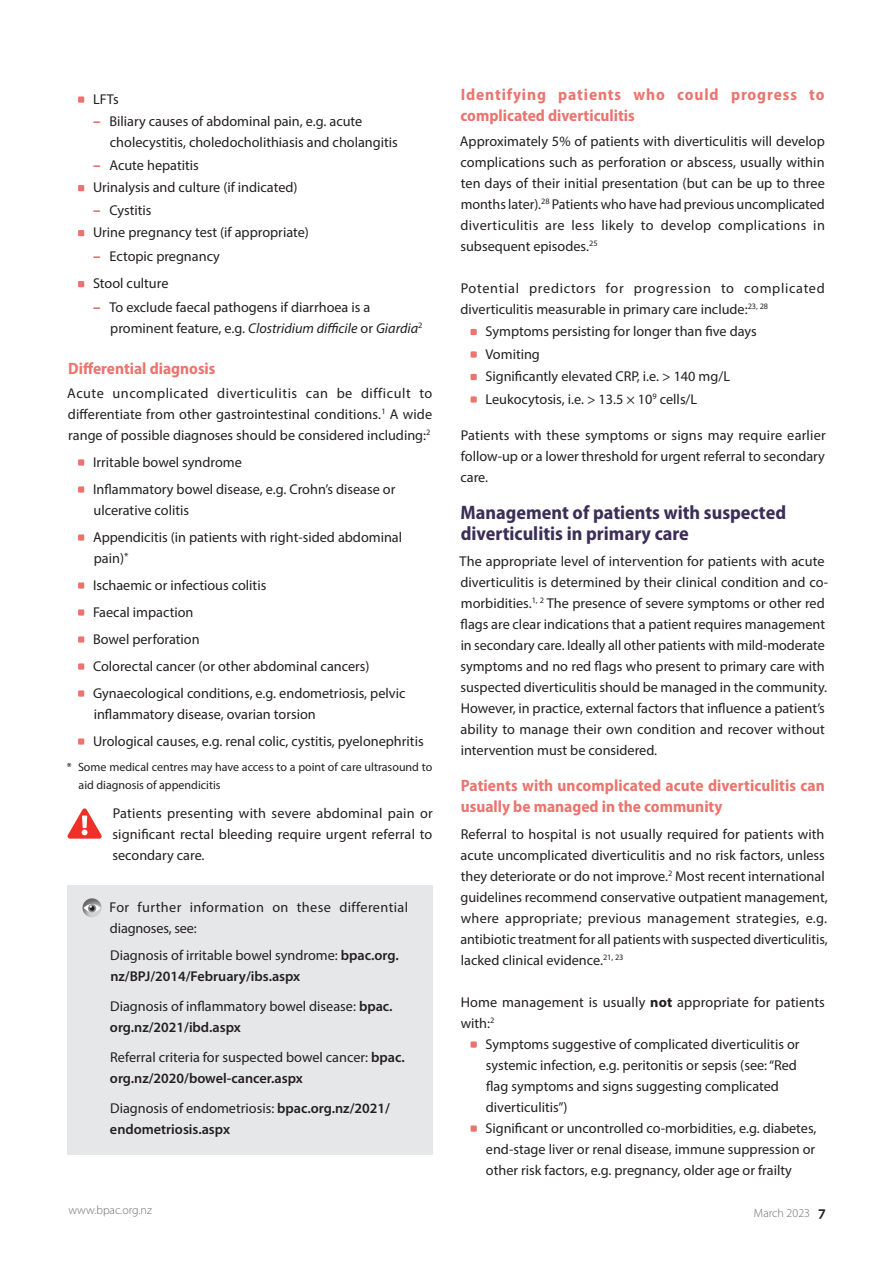
<style>
.page{position:relative;width:893px;height:1263px;background:#fff}
.page>*{position:absolute;margin:0;border:0;box-sizing:border-box;transform-origin:0 0}
.A_head{font:700 semi-condensed 19.5px/21px "Myriad Pro";color:#3b2e57}
.B_head{font:700 semi-condensed 16.5px/21px "Myriad Pro";letter-spacing:.005em;color:#eb746e}
.B_head-2{font:700 semi-condensed 16.5px/21px "Myriad Pro";letter-spacing:.045em;color:#eb746e}
.Body{font:14.25px/21px "Myriad Pro";color:#231f20;text-align:justify}
.Bullet_List{font:14.25px/21px "Myriad Pro";color:#231f20}
.Body-2{font:600 14.25px/21px "Myriad Pro";color:#231f20}
.Body_Line_Space{font:14.25px/21px "Myriad Pro";letter-spacing:.03em;color:#231f20}
.Body-3{font:14.25px/21px "Myriad Pro";letter-spacing:.03em;color:#231f20}
.Body_Line_Space-2{font:14.25px/21px "Myriad Pro";letter-spacing:.01em;color:#231f20}
.Footnote{font:12px/18px "Myriad Pro";color:#231f20}
.t1{font:300 12px "Myriad Pro";color:#6c6d70}
.s1{font-weight:900;font-size:15px;color:#eb746e}
.s2{font-style:italic}
.s3{font-weight:400}
.s4{font-weight:600}
.s5{font-weight:700}
.s6{font-weight:600;font-size:15.75px;color:#231f20}
</style>
<div class="page">
<div style="left:68px;top:885px;width:365px;height:68px;background:#e6e7e9"></div>
<div style="left:68px;top:933px;width:365px;height:68px;background:#e6e7e9"></div>
<div style="left:68px;top:984px;width:365px;height:68px;background:#e6e7e9"></div>
<div style="left:68px;top:1035px;width:365px;height:68px;background:#e6e7e9"></div>
<div style="left:68px;top:1086px;width:365px;height:68px;background:#e6e7e9"></div>
<svg style="left:78px;top:96px;width:6px;height:7px"></svg>
<svg style="left:78px;top:185px;width:6px;height:6px"></svg>
<svg style="left:78px;top:230px;width:6px;height:6px"></svg>
<svg style="left:78px;top:281px;width:6px;height:6px"></svg>
<svg style="left:78px;top:459px;width:6px;height:7px"></svg>
<svg style="left:78px;top:486px;width:6px;height:7px"></svg>
<svg style="left:78px;top:534px;width:6px;height:7px"></svg>
<svg style="left:78px;top:582px;width:6px;height:7px"></svg>
<svg style="left:78px;top:609px;width:6px;height:7px"></svg>
<svg style="left:78px;top:636px;width:6px;height:7px"></svg>
<svg style="left:78px;top:663px;width:6px;height:7px"></svg>
<svg style="left:78px;top:690px;width:6px;height:7px"></svg>
<svg style="left:78px;top:738px;width:6px;height:7px"></svg>
<svg style="left:67px;top:808px;width:35px;height:31px"></svg>
<div style="left:80px;top:896px;width:23px;height:23px;background:#231f20;opacity:.6"></div>
<svg style="left:84px;top:904px;width:17px;height:8px"></svg>
<svg style="left:88px;top:904px;width:8px;height:8px"></svg>
<svg style="left:90px;top:906px;width:5px;height:5px"></svg>
<svg style="left:470px;top:329px;width:7px;height:6px"></svg>
<svg style="left:470px;top:351px;width:7px;height:7px"></svg>
<svg style="left:470px;top:374px;width:7px;height:6px"></svg>
<svg style="left:470px;top:396px;width:7px;height:7px"></svg>
<svg style="left:470px;top:1041px;width:7px;height:7px"></svg>
<svg style="left:470px;top:1125px;width:7px;height:7px"></svg>
<p class="Bullet_List" style="left:93px;top:88px;width:27px">LFTs</p>
<p class="Bullet_List" style="left:110px;top:111px;width:289px;text-indent:-17px"><span class="s1">–</span> Biliary causes of abdominal pain, e.g. acute cholecystitis, choledocholithiasis and cholangitis</p>
<p class="Bullet_List" style="left:93px;top:154px;width:107px"><span class="s1">–</span> Acute hepatitis</p>
<p class="Bullet_List" style="left:93px;top:177px;width:206px">Urinalysis and culture (if indicated)</p>
<p class="Bullet_List" style="left:93px;top:199px;width:60px"><span class="s1">–</span> Cystitis</p>
<p class="Bullet_List" style="left:93px;top:222px;width:217px">Urine pregnancy test (if appropriate)</p>
<p class="Bullet_List" style="left:93px;top:246px;width:128px"><span class="s1">–</span> Ectopic pregnancy</p>
<p class="Bullet_List" style="left:93px;top:273px;width:77px">Stool culture</p>
<p class="Bullet_List" style="left:110px;top:297px;width:314px;text-indent:-17px"><span class="s1">–</span> To exclude faecal pathogens if diarrhoea is a prominent feature, e.g. <span class="s2">Clostridium difficile</span> or <span class="s2">Giardia</span><sup>2</sup></p>
<p class="B_head" style="left:68px;top:358px;width:149px">Differential diagnosis</p>
<p class="Body" style="left:67px;top:382px;width:367px">Acute uncomplicated diverticulitis can be difficult to differentiate from other gastrointestinal conditions.<sup>1</sup> A wide range of possible diagnoses should be considered including:<sup>2</sup></p>
<p class="Bullet_List" style="left:93px;top:451px;width:150px">Irritable bowel syndrome</p>
<p class="Bullet_List" style="left:93px;top:478px;width:304px">Inflammatory bowel disease, e.g. Crohn’s disease or ulcerative colitis</p>
<p class="Bullet_List" style="left:93px;top:526px;width:311px">Appendicitis (in patients with right-sided abdominal pain)<sup>*</sup></p>
<p class="Bullet_List" style="left:93px;top:574px;width:175px">Ischaemic or infectious colitis</p>
<p class="Bullet_List" style="left:93px;top:601px;width:102px">Faecal impaction</p>
<p class="Bullet_List" style="left:93px;top:628px;width:108px">Bowel perforation</p>
<p class="Bullet_List" style="left:93px;top:655px;width:278px">Colorectal cancer (or other abdominal cancers)</p>
<p class="Bullet_List" style="left:93px;top:682px;width:314px">Gynaecological conditions, e.g. endometriosis, pelvic inflammatory disease, ovarian torsion</p>
<p class="Bullet_List" style="left:93px;top:730px;width:332px">Urological causes, e.g. renal colic, cystitis, pyelonephritis</p>
<p class="Footnote" style="left:79px;top:758px;width:355px;text-indent:-12px">* Some medical centres may have access to a point of care ultrasound to aid diagnosis of appendicitis</p>
<p class="Body" style="left:112px;top:802px;width:322px">Patients presenting with severe abdominal pain or significant rectal bleeding require urgent referral to secondary care.</p>
<p class="Body-3" style="left:110px;top:896px;width:300px">For further information on these differential diagnoses, see:</p>
<p class="Body-2" style="left:110px;top:944px;width:290px"><span class="s3">Diagnosis of irritable bowel syndrome:</span> bpac.org. nz/BPJ/2014/February/ibs.aspx</p>
<p class="Body" style="left:110px;top:995px;width:284px">Diagnosis of inflammatory bowel disease: <span class="s4">bpac. org.nz/2021/ibd.aspx</span></p>
<p class="Body" style="left:110px;top:1046px;width:296px">Referral criteria for suspected bowel cancer: <span class="s4">bpac. org.nz/2020/bowel-cancer.aspx</span></p>
<p class="Body-2" style="left:110px;top:1097px;width:281px"><span class="s3">Diagnosis of endometriosis:</span> bpac.org.nz/2021/ endometriosis.aspx</p>
<p class="B_head-2" style="left:461px;top:84px;width:365px">Identifying patients who could progress to complicated diverticulitis</p>
<p class="Body" style="left:460px;top:130px;width:367px">Approximately 5% of patients with diverticulitis will develop complications such as perforation or abscess, usually within ten days of their initial presentation (but can be up to three months later).<sup>28</sup> Patients who have had previous uncomplicated diverticulitis are less likely to develop complications in subsequent episodes.<sup>25</sup></p>
<p class="Body_Line_Space" style="left:460px;top:277px;width:366px">Potential predictors for progression to complicated diverticulitis measurable in primary care include:<sup>23,</sup> <sup>28</sup></p>
<p class="Bullet_List" style="left:485px;top:320px;width:273px">Symptoms persisting for longer than five days</p>
<p class="Bullet_List" style="left:485px;top:343px;width:56px">Vomiting</p>
<p class="Bullet_List" style="left:485px;top:365px;width:246px">Significantly elevated CRP, i.e. &gt; 140 mg/L</p>
<p class="Bullet_List" style="left:485px;top:388px;width:213px">Leukocytosis, i.e. &gt; 13.5 × 10<sup>9</sup> cells/L</p>
<p class="Body" style="left:460px;top:424px;width:367px">Patients with these symptoms or signs may require earlier follow-up or a lower threshold for urgent referral to secondary care.</p>
<p class="A_head" style="left:461px;top:502px;width:327px">Management of patients with suspected diverticulitis in primary care</p>
<p class="Body" style="left:460px;top:550px;width:370px;text-align:left">The appropriate level of intervention for patients with acute diverticulitis is determined by their clinical condition and co&shy;morbidities.<sup>1,</sup> <sup>2</sup> The presence of severe symptoms or other red flags are clear indications that a patient requires management in secondary care. Ideally all other patients with mild-moderate symptoms and no red flags who present to primary care with suspected diverticulitis should be managed in the community.<br>However, in practice, external factors that influence a patient’s ability to manage their own condition and recover without intervention must be considered.</p>
<p class="B_head" style="left:461px;top:775px;width:365px">Patients with uncomplicated acute diverticulitis can usually be managed in the community</p>
<p class="Body" style="left:460px;top:823px;width:369px;text-align:left">Referral to hospital is not usually required for patients with acute uncomplicated diverticulitis and no risk factors, unless they deteriorate or do not improve.<sup>2</sup> Most recent international guidelines recommend conservative outpatient management, where appropriate; previous management strategies, e.g. antibiotic treatment for all patients with suspected diverticulitis, lacked clinical evidence.<sup>21,</sup> <sup>23</sup></p>
<p class="Body_Line_Space-2" style="left:461px;top:991px;width:366px">Home management is usually <span class="s5">not</span> appropriate for patients with:<sup>2</sup></p>
<p class="Bullet_List" style="left:485px;top:1033px;width:315px">Symptoms suggestive of complicated diverticulitis or systemic infection, e.g. peritonitis or sepsis (see: “Red flag symptoms and signs suggesting complicated diverticulitis”)</p>
<p class="Bullet_List" style="left:485px;top:1117px;width:332px;text-align:justify">Significant or uncontrolled co-morbidities, e.g. diabetes, end-stage liver or renal disease, immune suppression or other risk factors, e.g. pregnancy, older age or frailty</p>
<p class="t1" style="left:69px;top:1202px;width:85px">www.bpac.org.nz</p>
<p class="t1" style="left:754px;top:1206px;width:73px">March 2023 <span class="s6">7</span></p>
</div>
